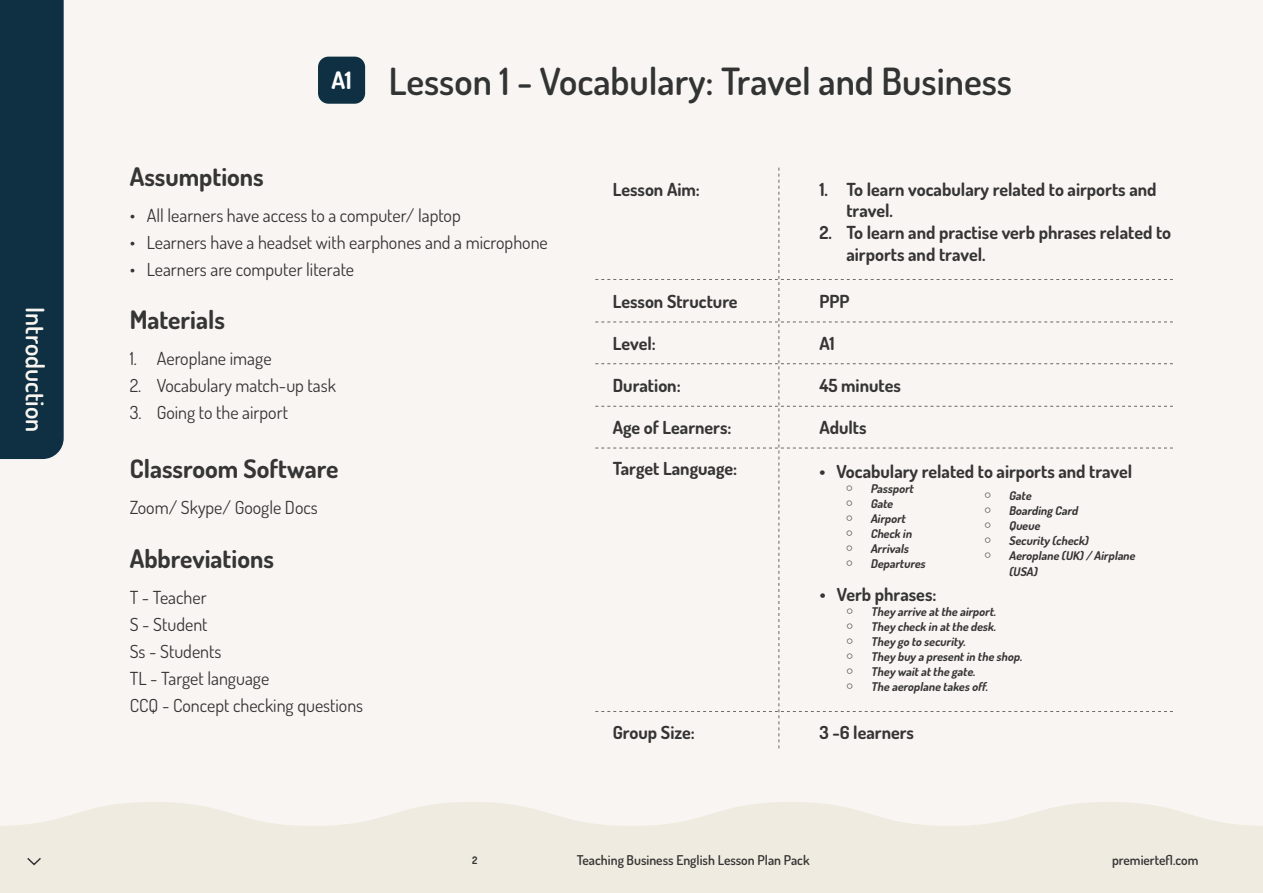
<style>
.page{position:relative;width:1263px;height:893px;background:#f9f5f2}
.page>*{position:absolute;margin:0;border:0;box-sizing:border-box;transform-origin:0 0}
.t1{font:600 37.5px "Dosis";color:#323434}
.t2{font:700 25.5px "Dosis";color:#353535}
.t3{font:600 25.5px "Dosis";color:#f9f5f0}
.t4{font:700 24px "Dosis";color:#fff}
.t5{font:18px "Dosis";color:#353535}
.t6{font:700 18px/21.6px "Dosis";color:#353535}
.t7{font:600 13.5px "Dosis";color:#353535}
.t8{font:italic 700 12px/16.2px "Dosis";color:#353535}
.t9{font:700 10.5px "Dosis";color:#353535}
</style>
<div class="page">
<svg style="left:0;top:802px;width:1263px;height:91px;background:#f1ece2"></svg>
<div style="left:0;top:0;width:64px;height:459px;background:#0f3042"></div>
<div style="left:318px;top:57px;width:47px;height:47px;background:#0f3042;border-radius:11px"></div>
<svg style="left:26px;top:856px;width:17px;height:10px"></svg>
<svg style="left:595px;top:167px;width:578px;height:581px"></svg>
<p class="t3" style="left:52px;top:307px;width:127px;rotate:90deg">Introduction</p>
<p class="t4" style="left:331px;top:65px;width:22px">A1</p>
<p class="t1" style="left:389px;top:57px;width:625px">Lesson 1 - Vocabulary: Travel and Business</p>
<p class="t2" style="left:130px;top:160px;width:136px">Assumptions</p>
<p class="t5" style="left:130px;top:204px;width:332px">• All learners have access to a computer/ laptop</p>
<p class="t5" style="left:130px;top:231px;width:420px">• Learners have a headset with earphones and a microphone</p>
<p class="t5" style="left:130px;top:258px;width:226px">• Learners are computer literate</p>
<p class="t2" style="left:130px;top:304px;width:97px">Materials</p>
<p class="t5" style="left:130px;top:347px;width:143px">1. Aeroplane image</p>
<p class="t5" style="left:130px;top:374px;width:208px">2. Vocabulary match-up task</p>
<p class="t5" style="left:130px;top:401px;width:160px">3. Going to the airport</p>
<p class="t2" style="left:130px;top:452px;width:210px">Classroom Software</p>
<p class="t5" style="left:130px;top:495px;width:190px">Zoom/ Skype/ Google Docs</p>
<p class="t2" style="left:130px;top:542px;width:146px">Abbreviations</p>
<p class="t5" style="left:130px;top:586px;width:79px">T - Teacher</p>
<p class="t5" style="left:130px;top:613px;width:79px">S - Student</p>
<p class="t5" style="left:130px;top:640px;width:93px">Ss - Students</p>
<p class="t5" style="left:130px;top:667px;width:141px">TL - Target language</p>
<p class="t5" style="left:130px;top:694px;width:235px">CCQ - Concept checking questions</p>
<p class="t6" style="left:613px;top:178px;width:89px">Lesson Aim:</p>
<p class="t6" style="left:846px;top:178px;width:312px;text-indent:-27px">1. To learn vocabulary related to airports and travel.</p>
<p class="t6" style="left:846px;top:221px;width:326px;text-indent:-27px">2. To learn and practise verb phrases related to airports and travel.</p>
<p class="t6" style="left:613px;top:291px;width:126px">Lesson Structure</p>
<p class="t6" style="left:819px;top:291px;width:32px">PPP</p>
<p class="t6" style="left:613px;top:332px;width:45px">Level:</p>
<p class="t6" style="left:819px;top:332px;width:17px">A1</p>
<p class="t6" style="left:613px;top:375px;width:69px">Duration:</p>
<p class="t6" style="left:819px;top:375px;width:83px">45 minutes</p>
<p class="t6" style="left:613px;top:416px;width:120px">Age of Learners:</p>
<p class="t6" style="left:819px;top:416px;width:49px">Adults</p>
<p class="t6" style="left:613px;top:457px;width:126px">Target Language:</p>
<p class="t6" style="left:819px;top:460px;width:314px">• Vocabulary related to airports and travel</p>
<p class="t8" style="left:870px;top:480px;width:47px">Passport</p>
<p class="t8" style="left:870px;top:495px;width:26px">Gate</p>
<p class="t8" style="left:870px;top:510px;width:39px">Airport</p>
<p class="t8" style="left:870px;top:525px;width:45px">Check in</p>
<p class="t8" style="left:870px;top:540px;width:42px">Arrivals</p>
<p class="t8" style="left:870px;top:555px;width:59px">Departures</p>
<p class="t8" style="left:1009px;top:487px;width:26px">Gate</p>
<p class="t8" style="left:1009px;top:502px;width:73px">Boarding Card</p>
<p class="t8" style="left:1009px;top:517px;width:35px">Queue</p>
<p class="t8" style="left:1009px;top:532px;width:84px">Security (check)</p>
<p class="t8" style="left:1009px;top:547px;width:130px">Aeroplane (UK)/ Airplane (USA)</p>
<p class="t6" style="left:820px;top:583px;width:118px">• Verb phrases:</p>
<p class="t8" style="left:871px;top:603px;width:129px">They arrive atthe airport.</p>
<p class="t8" style="left:871px;top:618px;width:129px">They check in atthe desk.</p>
<p class="t8" style="left:871px;top:633px;width:99px">They go to security.</p>
<p class="t8" style="left:871px;top:648px;width:155px">They buy a presentin the shop.</p>
<p class="t8" style="left:871px;top:663px;width:108px">They waitatthe gate.</p>
<p class="t8" style="left:871px;top:678px;width:121px">The aeroplane takes off.</p>
<p class="t6" style="left:613px;top:721px;width:84px">Group Size:</p>
<p class="t6" style="left:819px;top:721px;width:96px">3 -6 learners</p>
<p class="t9" style="left:472px;top:854px;width:7px">2</p>
<p class="t7" style="left:577px;top:852px;width:234px">Teaching Business English Lesson Plan Pack</p>
<p class="t7" style="left:1112px;top:852px;width:88px">premiertefl.com</p>
</div>
